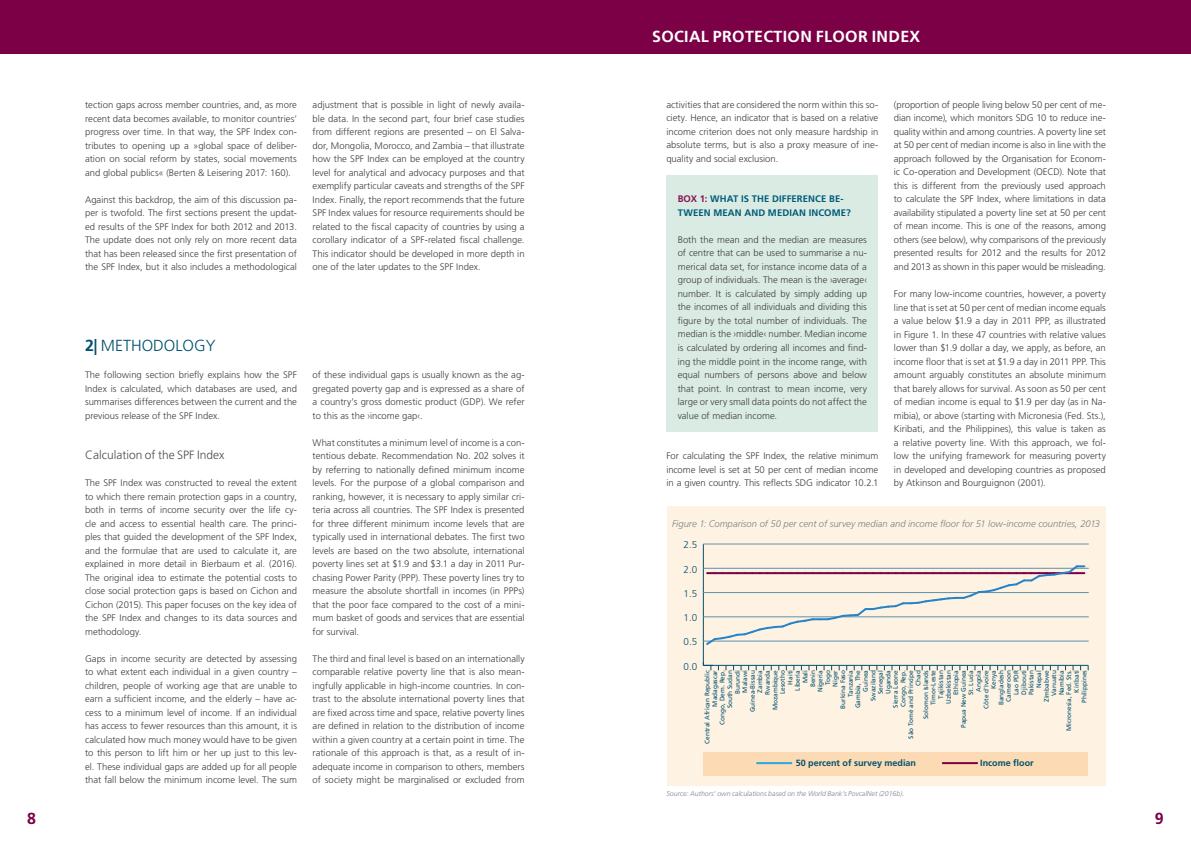
<style>
.page{position:relative;width:1191px;height:842px;background:#fff}
.page>*{position:absolute;margin:0;border:0;box-sizing:border-box;transform-origin:0 0}
.t1{font:700 16px "Frutiger LT Std";letter-spacing:.02em;color:#fff}
.t2{font:300 16px "Frutiger LT Std";color:#00506f}
.t3{font:700 16px "Frutiger LT Std";color:#7b0046}
.t4{font:300 12px "Frutiger LT Std";color:#4b4c4d}
.t5{font:300 9.9px "Frutiger LT Std";color:#00506f}
.t6{font:300 9.5px/13.5px "Frutiger LT Std";color:#3e3e3f;text-align:justify}
.t7{font:italic 300 9.5px "Frutiger LT Std";color:#808285}
.t8{font:700 9.5px/13.5px "Frutiger LT Std";letter-spacing:.01em;color:#005b7a}
.t9{font:700 9px "Frutiger LT Std";color:#00506f}
.t10{font:italic 300 7px "Frutiger LT Std";color:#808285}
.t11{font:6.5px/7.5px "Frutiger LT";color:#00506f;text-align:right}
.s1{font-weight:700}
.s2{color:#851253}
</style>
<div class="page">
<div style="left:595px;top:0;width:596px;height:54px;background:#7b0046"></div>
<div style="left:0;top:0;width:595px;height:54px;background:#7b0046"></div>
<div style="left:667px;top:506px;width:438px;height:279px;background:#fef2e3"></div>
<div style="left:666px;top:176px;width:212px;height:256px;background:#daebe3"></div>
<div style="left:703px;top:752px;width:384px;height:23px;background:#fcdab3"></div>
<hr style="left:703px;top:665px;width:385px;height:1px;background:#00506f">
<hr style="left:703px;top:544px;width:1px;height:121px;background:#00506f">
<svg style="left:703px;top:662px;width:16px;height:8px"></svg>
<hr style="left:703px;top:641px;width:385px;height:1px;background:#6091ac">
<hr style="left:703px;top:617px;width:385px;height:1px;background:#6091ac">
<hr style="left:703px;top:592px;width:385px;height:1px;background:#6091ac">
<hr style="left:703px;top:568px;width:385px;height:1px;background:#6091ac">
<hr style="left:703px;top:544px;width:385px;height:1px;background:#6091ac">
<svg style="left:704px;top:565px;width:380px;height:80px"></svg>
<hr style="left:757px;top:762px;width:34px;height:2px;background:#24aae1">
<hr style="left:942px;top:762px;width:35px;height:2px;background:#7b0046">
<p class="t6" style="left:85px;top:98px;width:213px">tection gaps across member countries, and, as more recent data becomes available, to monitor countries’ progress over time. In that way, the SPF Index con&shy;tributes to opening up a »global space of deliber&shy;ation on social reform by states, social movements and global publics« (Berten &amp; Leisering 2017: 160).</p>
<p class="t6" style="left:85px;top:193px;width:213px">Against this backdrop, the aim of this discussion pa&shy;per is twofold. The first sections present the updat&shy;ed results of the SPF Index for both 2012 and 2013.<br>The update does not only rely on more recent data that has been released since the first presentation of the SPF Index, but it also includes a methodological</p>
<p class="t6" style="left:313px;top:98px;width:213px">adjustment that is possible in light of newly availa&shy;ble data. In the second part, four brief case studies from different regions are presented – on El Salva&shy;dor, Mongolia, Morocco, and Zambia – that illustrate how the SPF Index can be employed at the country level for analytical and advocacy purposes and that exemplify particular caveats and strengths of the SPF Index. Finally, the report recommends that the future SPF Index values for resource requirements should be related to the fiscal capacity of countries by using a corollary indicator of a SPF-related fiscal challenge.<br>This indicator should be developed in more depth in one of the later updates to the SPF Index.</p>
<h1 class="t2" style="left:85px;top:336px;width:132px"><span class="s1">2|</span> METHODOLOGY</h1>
<p class="t6" style="left:85px;top:368px;width:213px">The following section briefly explains how the SPF Index is calculated, which databases are used, and summarises differences between the current and the previous release of the SPF Index.</p>
<p class="t4" style="left:85px;top:448px;width:141px">Calculation of the SPF Index</p>
<p class="t6" style="left:85px;top:476px;width:213px">The SPF Index was constructed to reveal the extent to which there remain protection gaps in a country, both in terms of income security over the life cy&shy;cle and access to essential health care. The princi&shy;ples that guided the development of the SPF Index, and the formulae that are used to calculate it, are explained in more detail in Bierbaum et al. (2016).<br>The original idea to estimate the potential costs to close social protection gaps is based on Cichon and Cichon (2015). This paper focuses on the key idea of the SPF Index and changes to its data sources and methodology.</p>
<p class="t6" style="left:85px;top:652px;width:213px">Gaps in income security are detected by assessing to what extent each individual in a given country – children, people of working age that are unable to earn a sufficient income, and the elderly – have ac&shy;cess to a minimum level of income. If an individual has access to fewer resources than this amount, it is calculated how much money would have to be given to this person to lift him or her up just to this lev&shy;el. These individual gaps are added up for all people that fall below the minimum income level. The sum</p>
<p class="t6" style="left:313px;top:368px;width:213px">of these individual gaps is usually known as the ag&shy;gregated poverty gap and is expressed as a share of a country’s gross domestic product (GDP). We refer to this as the ›income gap‹.</p>
<p class="t6" style="left:313px;top:436px;width:213px">What constitutes a minimum level of income is a con&shy;tentious debate. Recommendation No. 202 solves it by referring to nationally defined minimum income levels. For the purpose of a global comparison and ranking, however, it is necessary to apply similar cri&shy;teria across all countries. The SPF Index is presented for three different minimum income levels that are typically used in international debates. The first two levels are based on the two absolute, international poverty lines set at $1.9 and $3.1 a day in 2011 Pur&shy;chasing Power Parity (PPP). These poverty lines try to measure the absolute shortfall in incomes (in PPPs) that the poor face compared to the cost of a mini&shy;mum basket of goods and services that are essential for survival.</p>
<p class="t6" style="left:313px;top:652px;width:213px">The third and final level is based on an internationally comparable relative poverty line that is also mean&shy;ingfully applicable in high-income countries. In con&shy;trast to the absolute international poverty lines that are fixed across time and space, relative poverty lines are defined in relation to the distribution of income within a given country at a certain point in time. The rationale of this approach is that, as a result of in&shy;adequate income in comparison to others, members of society might be marginalised or excluded from</p>
<h1 class="t1" style="left:652px;top:28px;width:269px">SOCIAL PROTECTION FLOOR INDEX</h1>
<p class="t6" style="left:894px;top:98px;width:213px">(proportion of people living below 50 per cent of me&shy;dian income), which monitors SDG 10 to reduce ine&shy;quality within and among countries. A poverty line set at 50 per cent of median income is also in line with the approach followed by the Organisation for Econom&shy;ic Co-operation and Development (OECD). Note that this is different from the previously used approach to calculate the SPF Index, where limitations in data availability stipulated a poverty line set at 50 per cent of mean income. This is one of the reasons, among others (see below), why comparisons of the previously presented results for 2012 and the results for 2012 and 2013 as shown in this paper would be misleading.</p>
<p class="t6" style="left:894px;top:287px;width:213px">For many low-income countries, however, a poverty line that is set at 50 per cent of median income equals a value below $1.9 a day in 2011 PPP, as illustrated in Figure 1. In these 47 countries with relative values lower than $1.9 dollar a day, we apply, as before, an income floor that is set at $1.9 a day in 2011 PPP. This amount arguably constitutes an absolute minimum that barely allows for survival. As soon as 50 per cent of median income is equal to $1.9 per day (as in Na&shy;mibia), or above (starting with Micronesia (Fed. Sts.), Kiribati, and the Philippines), this value is taken as a relative poverty line. With this approach, we fol&shy;low the unifying framework for measuring poverty in developed and developing countries as proposed by Atkinson and Bourguignon (2001).</p>
<p class="t6" style="left:666px;top:98px;width:213px">activities that are considered the norm within this so&shy;ciety. Hence, an indicator that is based on a relative income criterion does not only measure hardship in absolute terms, but is also a proxy measure of ine&shy;quality and social exclusion.</p>
<p class="t8" style="left:677px;top:192px;width:175px"><span class="s2">BOX 1:</span> WHAT IS THE DIFFERENCE BE-<br>TWEEN MEAN AND MEDIAN INCOME?</p>
<p class="t6" style="left:677px;top:233px;width:191px">Both the mean and the median are measures of centre that can be used to summarise a nu&shy;merical data set, for instance income data of a group of individuals. The mean is the ›average‹ number. It is calculated by simply adding up the incomes of all individuals and dividing this figure by the total number of individuals. The median is the ›middle‹ number. Median income is calculated by ordering all incomes and find&shy;ing the middle point in the income range, with equal numbers of persons above and below that point. In contrast to mean income, very large or very small data points do not affect the value of median income.</p>
<p class="t6" style="left:666px;top:449px;width:213px">For calculating the SPF Index, the relative minimum income level is set at 50 per cent of median income in a given country. This reflects SDG indicator 10.2.1</p>
<p class="t7" style="left:672px;top:518px;width:430px">Figure 1: Comparison of 50 per cent of survey median and income floor for 51 low-income countries, 2013</p>
<p class="t5" style="left:683px;top:539px;width:15px">2.5</p>
<p class="t5" style="left:683px;top:563px;width:15px">2.0</p>
<p class="t5" style="left:683px;top:588px;width:15px">1.5</p>
<p class="t5" style="left:683px;top:612px;width:15px">1.0</p>
<p class="t5" style="left:683px;top:636px;width:15px">0.5</p>
<p class="t5" style="left:683px;top:661px;width:15px">0.0</p>
<p class="t11" style="left:703px;top:744px;width:75px;rotate:-90deg">Central African Republic<br>Madagascar<br>Congo, Dem. Rep.<br>South Sudan<br>Burundi<br>Malawi<br>Guinea-Bissau<br>Zambia<br>Rwanda<br>Mozambique<br>Lesotho<br>Haiti<br>Liberia<br>Mali<br>Benin<br>Nigeria<br>Togo<br>Niger<br>Burkina Faso<br>Tanzania<br>Gambia, The<br>Guinea<br>Swaziland<br>Senegal<br>Uganda<br>Sierra Leone<br>Congo, Rep.<br>São Tomé and Principe<br>Chad<br>Solomon Islands<br>Timor-Leste<br>Tajikistan<br>Uzbekistan<br>Ethiopia<br>Papua New Guinea<br>St. Lucia<br>Angola<br>Côte d'Ivoire<br>Kenya<br>Bangladesh<br>Cameroon<br>Lao PDR<br>Djibouti<br>Pakistan<br>Nepal<br>Zimbabwe<br>Vanuatu<br>Namibia<br>Micronesia, Fed. Sts.<br>Kiribati<br>Philippines</p>
<p class="t9" style="left:795px;top:758px;width:122px">50 percent of survey median</p>
<p class="t9" style="left:980px;top:758px;width:55px">Income floor</p>
<p class="t10" style="left:666px;top:789px;width:239px">Source: Authors’ own calculations based on the World Bank’s PovcalNet (2016b).</p>
<h1 class="t3" style="left:27px;top:809px;width:10px">8</h1>
<h1 class="t3" style="left:1154px;top:809px;width:10px">9</h1>
</div>
